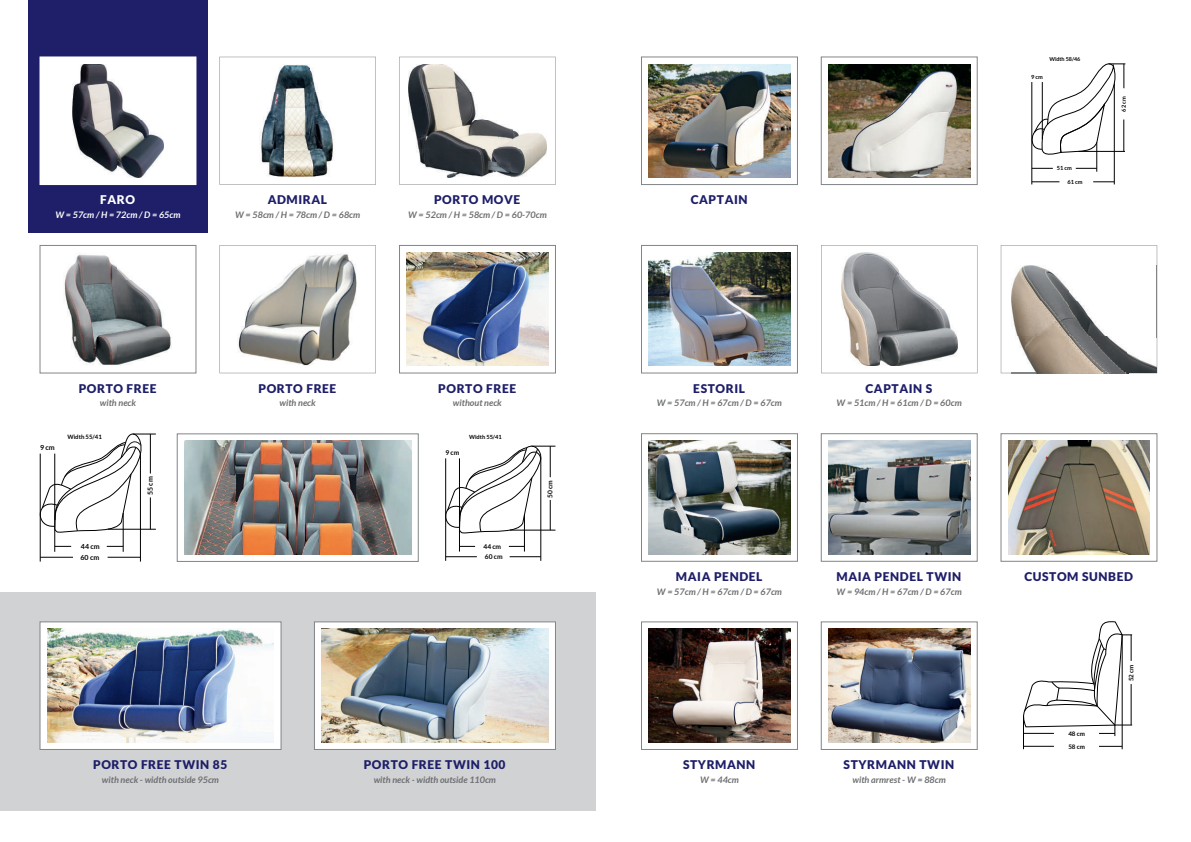
<style>
.page{position:relative;width:1191px;height:842px;background:#fff}
.page>*{position:absolute;margin:0;border:0;box-sizing:border-box;transform-origin:0 0}
.t1{font:900 12px "Lato";letter-spacing:.05em;color:#1e1e69}
.t2{font:900 12px "Lato";color:#fff}
.t3{font:italic 700 9px "Lato";color:#6d6e71}
.t4{font:italic 700 9px "Lato";color:#fff}
.t5{font:700 7px/10.8px "Lato";color:#000}
.t6{font:700 6.6px/10.3px "Lato";color:#000}
.t7{font:700 6.2px/13px "Lato";color:#000}
.t8{font:700 6px "Lato";color:#000}
.t9{font:700 5.7px "Lato";color:#000}
.t10{font:700 5.6px "Lato";color:#000}
.t11{font:700 5.4px "Lato";color:#000}
</style>
<div class="page">
<div style="left:0;top:592px;width:595px;height:218px;background:#d0d2d4"></div>
<svg style="left:219px;top:57px;width:157px;height:128px"></svg>
<img style="left:259px;top:64px;width:77px;height:113px">
<hr style="left:1031px;top:82px;width:1px;height:102px;background:#000">
<svg style="left:1031px;top:182px;width:28px;height:1px"></svg>
<svg style="left:1031px;top:168px;width:21px;height:1px"></svg>
<hr style="left:1114px;top:84px;width:1px;height:100px;background:#000">
<svg style="left:1093px;top:182px;width:21px;height:1px"></svg>
<svg style="left:1075px;top:168px;width:21px;height:1px"></svg>
<hr style="left:1096px;top:142px;width:1px;height:30px;background:#000">
<svg style="left:1031px;top:63px;width:94px;height:94px"></svg>
<hr style="left:1123px;top:120px;width:1px;height:31px;background:#000">
<hr style="left:1078px;top:151px;width:47px;height:1px;background:#000">
<hr style="left:1023px;top:716px;width:1px;height:33px;background:#000">
<hr style="left:1023px;top:746px;width:31px;height:1px;background:#000">
<hr style="left:1122px;top:635px;width:1px;height:114px;background:#000">
<svg style="left:1099px;top:746px;width:23px;height:1px"></svg>
<svg style="left:1023px;top:621px;width:109px;height:115px"></svg>
<hr style="left:1131px;top:684px;width:1px;height:41px;background:#000">
<div style="left:28px;top:0;width:180px;height:232px;background:#1e1e69"></div>
<div style="left:399px;top:245px;width:157px;height:128px;background:#fff;border:1px solid #818587"></div>
<div style="left:40px;top:57px;width:156px;height:128px;background:#fff"></div>
<svg style="left:399px;top:57px;width:157px;height:128px"></svg>
<div style="left:40px;top:245px;width:156px;height:128px;border:1px solid #818587"></div>
<svg style="left:219px;top:245px;width:157px;height:128px"></svg>
<img style="left:73px;top:64px;width:90px;height:113px">
<svg style="left:177px;top:434px;width:241px;height:128px"></svg>
<hr style="left:540px;top:458px;width:1px;height:103px;background:#000">
<hr style="left:459px;top:458px;width:1px;height:93px;background:#000">
<hr style="left:445px;top:458px;width:1px;height:103px;background:#000">
<hr style="left:524px;top:515px;width:1px;height:36px;background:#000">
<svg style="left:445px;top:445px;width:110px;height:89px"></svg>
<hr style="left:550px;top:446px;width:1px;height:31px;background:#000">
<hr style="left:550px;top:500px;width:1px;height:30px;background:#000">
<hr style="left:509px;top:556px;width:32px;height:1px;background:#000">
<hr style="left:446px;top:556px;width:31px;height:1px;background:#000">
<svg style="left:460px;top:546px;width:15px;height:1px"></svg>
<svg style="left:509px;top:546px;width:15px;height:1px"></svg>
<hr style="left:140px;top:454px;width:1px;height:108px;background:#000">
<hr style="left:55px;top:454px;width:1px;height:98px;background:#000">
<hr style="left:40px;top:454px;width:1px;height:108px;background:#000">
<hr style="left:123px;top:513px;width:1px;height:39px;background:#000">
<hr style="left:108px;top:557px;width:32px;height:1px;background:#000">
<hr style="left:40px;top:557px;width:33px;height:1px;background:#000">
<svg style="left:55px;top:546px;width:16px;height:1px"></svg>
<svg style="left:107px;top:546px;width:16px;height:1px"></svg>
<svg style="left:39px;top:433px;width:117px;height:101px"></svg>
<img style="left:184px;top:441px;width:227px;height:113px">
<div style="left:641px;top:57px;width:156px;height:128px;background:#fff;border:1px solid #818587"></div>
<div style="left:821px;top:57px;width:156px;height:128px;background:#fff;border:1px solid #818587"></div>
<div style="left:641px;top:622px;width:156px;height:128px;background:#fff;border:1px solid #818587"></div>
<div style="left:821px;top:622px;width:156px;height:128px;background:#fff;border:1px solid #818587"></div>
<svg style="left:1000px;top:245px;width:157px;height:128px"></svg>
<div style="left:641px;top:245px;width:156px;height:128px;background:#fff;border:1px solid #818587"></div>
<div style="left:1000px;top:433px;width:157px;height:128px;background:linear-gradient(to right,#fff,#fff)"></div>
<div style="left:641px;top:433px;width:156px;height:128px;background:#fff;border:1px solid #818587"></div>
<div style="left:821px;top:433px;width:156px;height:128px;background:#fff;border:1px solid #818587"></div>
<div style="left:40px;top:622px;width:241px;height:128px;background:#fff;border:1px solid #818587"></div>
<div style="left:314px;top:622px;width:242px;height:128px;background:#fff;border:1px solid #818587"></div>
<img style="left:64px;top:254px;width:108px;height:111px">
<img style="left:238px;top:253px;width:120px;height:113px">
<img style="left:648px;top:629px;width:142px;height:113px">
<img style="left:828px;top:629px;width:142px;height:113px">
<img style="left:648px;top:64px;width:142px;height:113px">
<img style="left:828px;top:64px;width:142px;height:113px">
<img style="left:648px;top:253px;width:142px;height:113px">
<img style="left:406px;top:253px;width:142px;height:113px">
<img style="left:47px;top:629px;width:227px;height:113px">
<img style="left:321px;top:629px;width:227px;height:113px">
<img style="left:648px;top:441px;width:142px;height:113px">
<img style="left:828px;top:441px;width:142px;height:113px">
<svg style="left:821px;top:245px;width:156px;height:128px"></svg>
<img style="left:841px;top:253px;width:116px;height:113px">
<img style="left:1011px;top:265px;width:116px;height:72px">
<img style="left:1127px;top:265px;width:30px;height:108px">
<img style="left:1011px;top:337px;width:145px;height:36px">
<img style="left:1011px;top:373px;width:117px;height:1px">
<img style="left:408px;top:64px;width:138px;height:113px">
<img style="left:1008px;top:441px;width:141px;height:113px">
<h1 class="t2" style="left:100px;top:193px;width:36px">FARO</h1>
<p class="t4" style="left:55px;top:209px;width:127px">W = 57cm / H = 72cm / D = 65cm</p>
<h1 class="t1" style="left:268px;top:193px;width:61px">ADMIRAL</h1>
<p class="t3" style="left:235px;top:209px;width:127px">W = 58cm / H = 78cm / D = 68cm</p>
<h1 class="t1" style="left:434px;top:193px;width:88px">PORTO MOVE</h1>
<p class="t3" style="left:408px;top:209px;width:140px">W = 52cm / H = 58cm / D = 60-70cm</p>
<h1 class="t1" style="left:690px;top:193px;width:58px">CAPTAIN</h1>
<p class="t11" style="left:1049px;top:56px;width:33px">Width 58/46</p>
<p class="t10" style="left:1031px;top:74px;width:13px">9 cm</p>
<p class="t10" style="left:1057px;top:165px;width:17px">51 cm</p>
<p class="t10" style="left:1067px;top:179px;width:17px">61 cm</p>
<p class="t10" style="left:1120px;top:112px;width:17px;rotate:-90deg">62 cm</p>
<p class="t5" style="left:40px;top:442px;width:16px">9 cm</p>
<h1 class="t1" style="left:79px;top:381px;width:79px">PORTO FREE</h1>
<p class="t3" style="left:100px;top:398px;width:38px">with neck</p>
<p class="t8" style="left:67px;top:433px;width:36px">Width 55/41</p>
<p class="t5" style="left:145px;top:495px;width:20px;rotate:-90deg">55 cm</p>
<p class="t5" style="left:81px;top:541px;width:21px">44 cm<br>60 cm</p>
<h1 class="t1" style="left:93px;top:758px;width:136px">PORTO FREE TWIN 85</h1>
<p class="t3" style="left:102px;top:774px;width:119px">with neck - width outside 95cm</p>
<h1 class="t1" style="left:258px;top:381px;width:79px">PORTO FREE</h1>
<h1 class="t1" style="left:438px;top:381px;width:79px">PORTO FREE</h1>
<p class="t3" style="left:279px;top:398px;width:38px">with neck</p>
<p class="t3" style="left:453px;top:398px;width:50px">without neck</p>
<p class="t6" style="left:445px;top:447px;width:15px">9 cm</p>
<p class="t9" style="left:469px;top:434px;width:34px">Width 55/41</p>
<p class="t6" style="left:483px;top:541px;width:21px">44 cm<br>60 cm</p>
<p class="t6" style="left:545px;top:498px;width:19px;rotate:-90deg">50 cm</p>
<h1 class="t1" style="left:693px;top:381px;width:53px">ESTORIL</h1>
<p class="t3" style="left:657px;top:398px;width:127px">W = 57cm / H = 67cm / D = 67cm</p>
<h1 class="t1" style="left:865px;top:381px;width:68px">CAPTAIN S</h1>
<p class="t3" style="left:836px;top:398px;width:127px">W = 51cm / H = 61cm / D = 60cm</p>
<h1 class="t1" style="left:676px;top:569px;width:88px">MAIA PENDEL</h1>
<h1 class="t1" style="left:836px;top:569px;width:126px">MAIA PENDEL TWIN</h1>
<h1 class="t1" style="left:1024px;top:569px;width:110px">CUSTOM SUNBED</h1>
<p class="t3" style="left:657px;top:586px;width:127px">W = 57cm / H = 67cm / D = 67cm</p>
<p class="t3" style="left:836px;top:586px;width:127px">W = 94cm / H = 67cm / D = 67cm</p>
<p class="t7" style="left:1068px;top:727px;width:18px">48 cm<br>58 cm</p>
<p class="t7" style="left:1124px;top:681px;width:18px;rotate:-90deg">52 cm</p>
<h1 class="t1" style="left:683px;top:758px;width:74px">STYRMANN</h1>
<p class="t3" style="left:700px;top:774px;width:40px">W = 44cm</p>
<h1 class="t1" style="left:843px;top:758px;width:112px">STYRMANN TWIN</h1>
<h1 class="t1" style="left:364px;top:758px;width:143px">PORTO FREE TWIN 100</h1>
<p class="t3" style="left:374px;top:774px;width:124px">with neck - width outside 110cm</p>
<p class="t3" style="left:852px;top:774px;width:95px">with armrest - W = 88cm</p>
</div>
